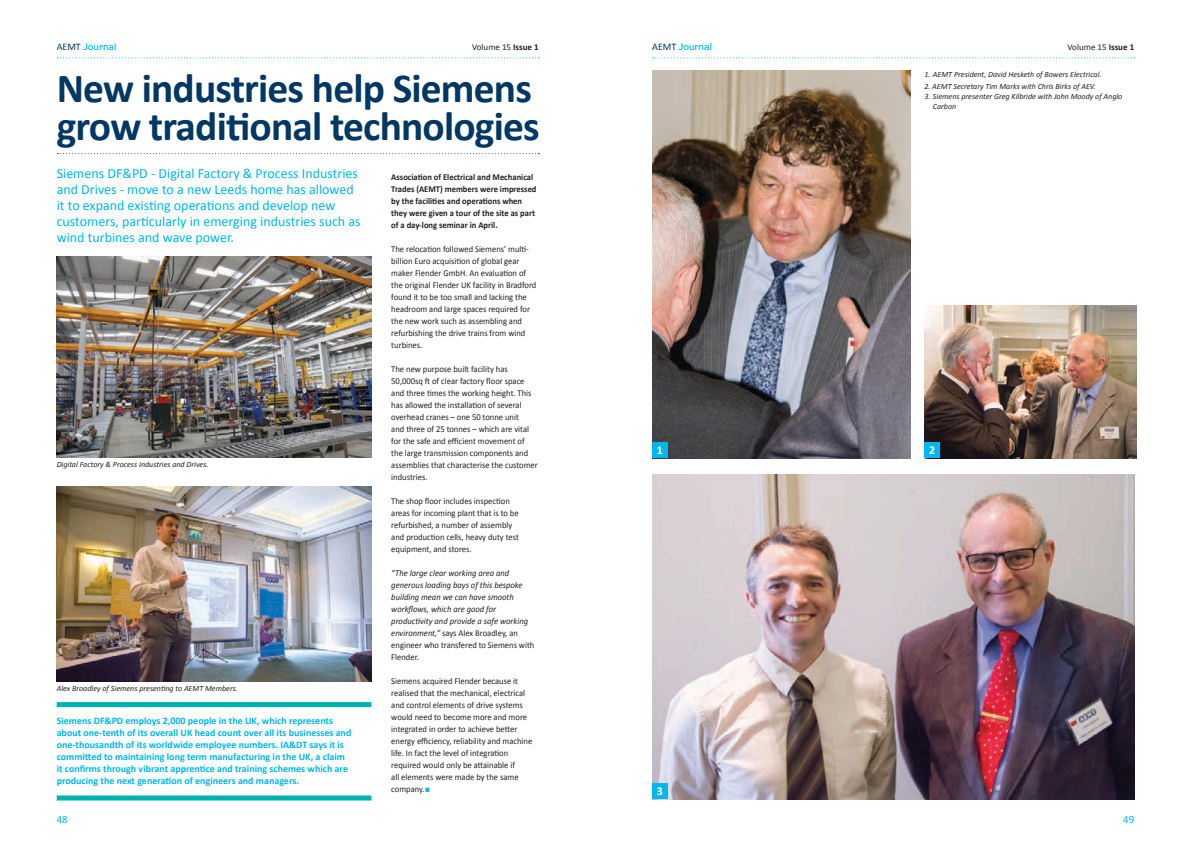
<style>
.page{position:relative;width:1191px;height:842px;background:#fff}
.page>*{position:absolute;margin:0;border:0;box-sizing:border-box;transform-origin:0 0}
.t1{font:700 41.5px/37.8px "Calibri";letter-spacing:-.02em;color:#003863}
.t2{font:14px/16px "Calibri";color:#00b6ef}
.t3{font:700 12px "Calibri";color:#fff}
.t4{font:11px "Calibri";color:#00b6ef}
.Pullout_Quote{font:700 10px/12px "Calibri";color:#00b6ef}
.t5{font:300 10px "Handel Gothic EF";color:#00b6ef}
.t6{font:9px/12px "Calibri";color:#231f20;scale:.95 1}
.t7{font:italic 9px/12px "Calibri";color:#231f20;scale:.95 1}
.t8{font:700 9px/12px "Calibri";color:#231f20;scale:.95 1}
.t9{font:9px "Calibri";color:#231f20}
.t10{font:italic 8px/10px "Calibri";color:#231f20}
.s1{font-family:"Calibri";font-weight:400;color:#003863}
.s2{font-weight:700}
.s3{font-style:normal}
.s4{color:#00b6ef}
</style>
<div class="page">
<svg style="left:57px;top:57px;width:482px;height:1px"></svg>
<svg style="left:652px;top:57px;width:482px;height:1px"></svg>
<img style="left:57px;top:256px;width:314px;height:201px">
<img style="left:57px;top:487px;width:314px;height:195px">
<div style="left:57px;top:702px;width:314px;height:5px;background:#00b3ae"></div>
<div style="left:57px;top:795px;width:314px;height:5px;background:#00b3ae"></div>
<svg style="left:57px;top:153px;width:482px;height:1px"></svg>
<img style="left:652px;top:71px;width:258px;height:387px">
<div style="left:652px;top:442px;width:16px;height:16px;background:#00b6ef"></div>
<img style="left:652px;top:474px;width:482px;height:325px">
<div style="left:652px;top:783px;width:16px;height:16px;background:#00b6ef"></div>
<img style="left:924px;top:305px;width:212px;height:153px">
<div style="left:924px;top:442px;width:16px;height:16px;background:#00b6ef"></div>
<p class="t5" style="left:57px;top:41px;width:61px"><span class="s1">AEMT</span> Journal</p>
<p class="t9" style="left:472px;top:41px;width:68px">Volume 15 <span class="s2">Issue 1</span></p>
<p class="t5" style="left:652px;top:41px;width:61px"><span class="s1">AEMT</span> Journal</p>
<p class="t9" style="left:1067px;top:41px;width:68px">Volume 15 <span class="s2">Issue 1</span></p>
<p class="t1" style="left:57px;top:69px;width:484px">New industries help Siemens grow traditional technologies</p>
<p class="t2" style="left:57px;top:165px;width:305px">Siemens DF&amp;PD - Digital Factory &amp; Process Industries and Drives - move to a new Leeds home has allowed it to expand existing operations and develop new customers, particularly in emerging industries such as wind turbines and wave power.</p>
<p class="t10" style="left:57px;top:459px;width:153px">Digital Factory &amp; Process Industries and Drives.</p>
<p class="t10" style="left:57px;top:683px;width:183px">Alex Broadley of Siemens presenting to AEMT Members.</p>
<p class="Pullout_Quote" style="left:57px;top:715px;width:296px">Siemens DF&amp;PD employs 2,000 people in the UK, which represents about one-tenth of its overall UK head count over all its businesses and one-thousandth of its worldwide employee numbers. IA&amp;DT says it is committed to maintaining long term manufacturing in the UK, a claim it confirms through vibrant apprentice and training schemes which are producing the next generation of engineers and managers.</p>
<p class="t8" style="left:391px;top:171px;width:154px">Association of Electrical and Mechanical Trades (AEMT) members were impressed by the facilities and operations when they were given a tour of the site as part of a day-long seminar in April.</p>
<p class="t6" style="left:391px;top:243px;width:154px">The relocation followed Siemens’ multi&shy;billion Euro acquisition of global gear maker Flender GmbH. An evaluation of the original Flender UK facility in Bradford found it to be too small and lacking the headroom and large spaces required for the new work such as assembling and refurbishing the drive trains from wind turbines.</p>
<p class="t6" style="left:391px;top:363px;width:156px">The new purpose built facility has 50,000sq ft of clear factory floor space and three times the working height. This has allowed the installation of several overhead cranes – one 50 tonne unit<br>and three of 25 tonnes – which are vital for the safe and efficient movement of the large transmission components and assemblies that characterise the customer industries.</p>
<p class="t6" style="left:391px;top:495px;width:136px">The shop floor includes inspection areas for incoming plant that is to be refurbished, a number of assembly and production cells, heavy duty test equipment, and stores.</p>
<p class="t7" style="left:391px;top:567px;width:152px">“The large clear working area and generous loading bays of this bespoke building mean we can have smooth workflows, which are good for productivity and provide a safe working environment,” <span class="s3">says Alex Broadley, an engineer who transfered to Siemens with<br>Flender.</span></p>
<p class="t6" style="left:391px;top:675px;width:150px">Siemens acquired Flender because it realised that the mechanical, electrical and control elements of drive systems would need to become more and more integrated in order to achieve better energy efficiency, reliability and machine life. In fact the level of integration required would only be attainable if<br>all elements were made by the same company.<span class="s4">▪</span></p>
<p class="t3" style="left:657px;top:442px;width:8px">1</p>
<p class="t3" style="left:657px;top:783px;width:8px">3</p>
<p class="t10" style="left:924px;top:69px;width:179px">1. AEMT President, David Hesketh of Bowers Electrical.</p>
<p class="t10" style="left:924px;top:81px;width:173px">2. AEMT Secretary Tim Marks with Chris Birks of AEV.</p>
<p class="t10" style="left:933px;top:91px;width:191px;text-indent:-9px">3. Siemens presenter Greg Kilbride with John Moody of Anglo<br>Carbon</p>
<p class="t3" style="left:929px;top:442px;width:8px">2</p>
<p class="t4" style="left:57px;top:812px;width:13px">48</p>
<p class="t4" style="left:1123px;top:812px;width:13px">49</p>
</div>
